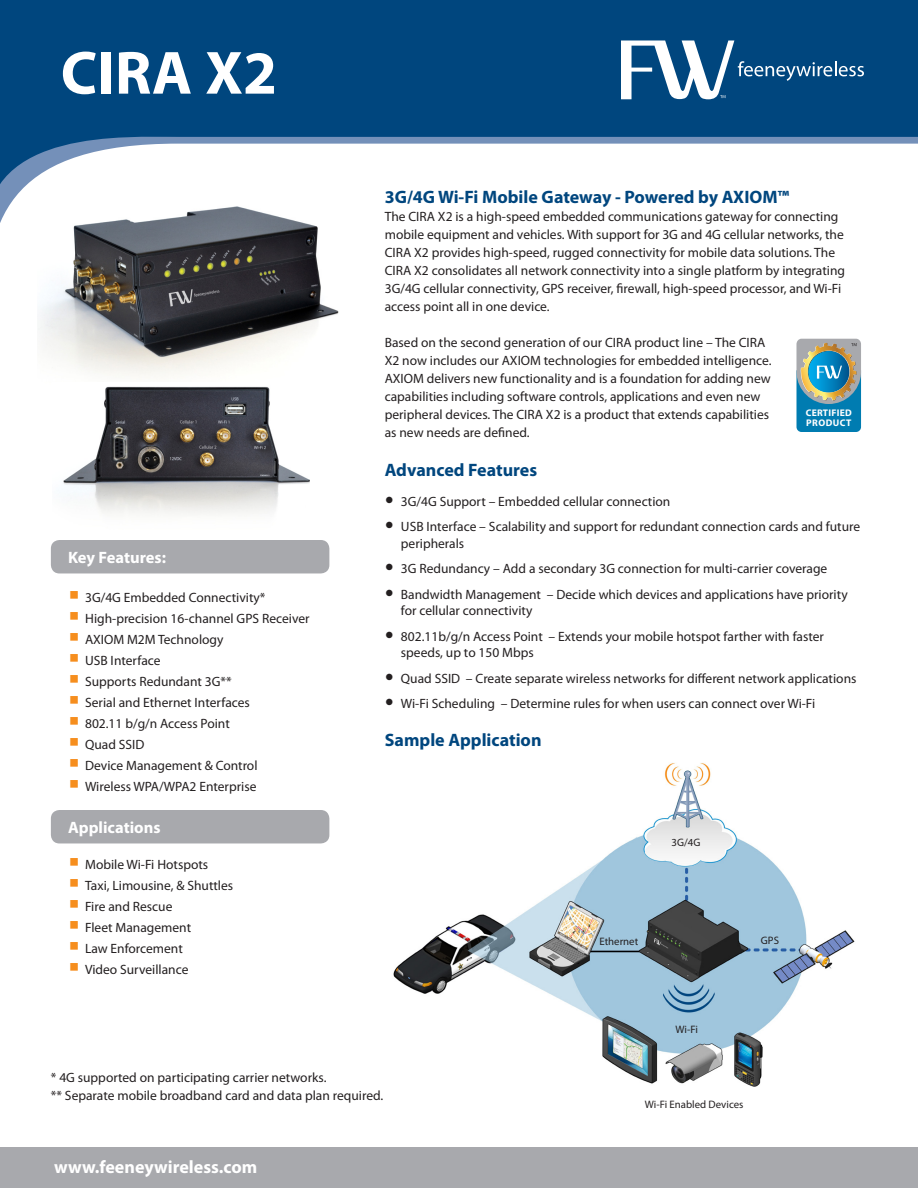
<style>
.page{position:relative;width:918px;height:1188px;background:#fff}
.page>*{position:absolute;margin:0;border:0;box-sizing:border-box;transform-origin:0 0}
.t1{font:700 61.5px "Myriad Pro";color:#fff}
.t2{font:700 18px "Myriad Pro";color:#00467e}
.t3{font:700 18px "Myriad Pro";color:#fff}
.t4{font:700 16.5px "Myriad Pro";color:#fff}
.t5{font:13.5px/18px "Myriad Pro";color:#231f20}
.t6{font:10.8px "Myriad Pro";color:#231f20}
.t7{font:700 9.6px/10.1px "Myriad";letter-spacing:.025em;color:#fff}
</style>
<div class="page">
<svg style="left:0;top:0;width:918px;height:223px;fill:#00467e"></svg>
<div style="left:0;top:1148px;width:918px;height:40px;background:#a8a9ad"></div>
<svg style="left:621px;top:40px;width:243px;height:59px"></svg>
<svg style="left:796px;top:339px;width:65px;height:93px;background:#5394a6"></svg>
<div style="left:51px;top:810px;width:278px;height:33px;background:#a8a9ad;border-radius:9px"></div>
<div style="left:51px;top:540px;width:278px;height:33px;background:#a8a9ad;border-radius:9px"></div>
<img style="left:37px;top:177px;width:327px;height:200px">
<img style="left:63px;top:386px;width:247px;height:128px">
<img style="left:393px;top:763px;width:462px;height:324px">
<p class="t1" style="left:61px;top:33px;width:218px">CIRA X2</p>
<p class="t4" style="left:68px;top:547px;width:99px">Key Features:</p>
<p class="t5" style="left:85px;top:588px;width:182px">3G/4G Embedded Connectivity*</p>
<p class="t5" style="left:85px;top:609px;width:226px">High-precision 16-channel GPS Receiver</p>
<p class="t5" style="left:85px;top:630px;width:140px">AXIOM M2M Technology</p>
<p class="t5" style="left:85px;top:651px;width:77px">USB Interface</p>
<p class="t5" style="left:85px;top:672px;width:148px">Supports Redundant 3G**</p>
<p class="t5" style="left:85px;top:693px;width:166px">Serial and Ethernet Interfaces</p>
<p class="t5" style="left:85px;top:714px;width:146px">802.11 b/g/n Access Point</p>
<p class="t5" style="left:85px;top:735px;width:61px">Quad SSID</p>
<p class="t5" style="left:85px;top:756px;width:174px">Device Management &amp; Control</p>
<p class="t5" style="left:85px;top:777px;width:173px">Wireless WPA/WPA2 Enterprise</p>
<p class="t4" style="left:68px;top:817px;width:94px">Applications</p>
<p class="t5" style="left:85px;top:855px;width:125px">Mobile Wi-Fi Hotspots</p>
<p class="t5" style="left:85px;top:876px;width:150px">Taxi, Limousine, &amp; Shuttles</p>
<p class="t5" style="left:85px;top:897px;width:89px">Fire and Rescue</p>
<p class="t5" style="left:85px;top:918px;width:108px">Fleet Management</p>
<p class="t5" style="left:85px;top:939px;width:99px">Law Enforcement</p>
<p class="t5" style="left:85px;top:960px;width:105px">Video Surveillance</p>
<p class="t2" style="left:385px;top:185px;width:406px">3G/4G Wi-Fi Mobile Gateway - Powered by AXIOM™</p>
<p class="t5" style="left:385px;top:207px;width:462px">The CIRA X2 is a high-speed embedded communications gateway for connecting mobile equipment and vehicles. With support for 3G and 4G cellular networks, the CIRA X2 provides high-speed, rugged connectivity for mobile data solutions. The CIRA X2 consolidates all network connectivity into a single platform by integrating 3G/4G cellular connectivity, GPS receiver, firewall, high-speed processor, and Wi-Fi access point all in one device.</p>
<p class="t5" style="left:385px;top:333px;width:388px">Based on the second generation of our CIRA product line – The CIRA X2 now includes our AXIOM technologies for embedded intelligence.<br>AXIOM delivers new functionality and is a foundation for adding new capabilities including software controls, applications and even new peripheral devices. The CIRA X2 is a product that extends capabilities as new needs are defined.</p>
<p class="t2" style="left:385px;top:458px;width:154px">Advanced Features</p>
<p class="t5" style="left:401px;top:492px;width:271px">3G/4G Support – Embedded cellular connection</p>
<p class="t5" style="left:401px;top:518px;width:461px;line-height:16.5px">USB Interface – Scalability and support for redundant connection cards and future peripherals</p>
<p class="t5" style="left:401px;top:559px;width:428px">3G Redundancy – Add a secondary 3G connection for multi-carrier coverage</p>
<p class="t5" style="left:401px;top:586px;width:448px;line-height:16.5px">Bandwidth Management – Decide which devices and applications have priority for cellular connectivity</p>
<p class="t5" style="left:401px;top:628px;width:425px;line-height:16.5px">802.11b/g/n Access Point – Extends your mobile hotspot farther with faster speeds, up to 150 Mbps</p>
<p class="t5" style="left:401px;top:669px;width:457px">Quad SSID – Create separate wireless networks for different network applications</p>
<p class="t5" style="left:401px;top:694px;width:416px">Wi-Fi Scheduling – Determine rules for when users can connect over Wi-Fi</p>
<p class="t2" style="left:385px;top:728px;width:158px">Sample Application</p>
<p class="t7" style="left:806px;top:408px;width:48px">CERTIFIED<br>PRODUCT</p>
<p class="t6" style="left:672px;top:835px;width:30px">3G/4G</p>
<p class="t6" style="left:599px;top:934px;width:40px">Ethernet</p>
<p class="t6" style="left:761px;top:934px;width:20px">GPS</p>
<p class="t6" style="left:676px;top:1022px;width:24px">Wi-Fi</p>
<p class="t5" style="left:51px;top:1068px;width:277px">* 4G supported on participating carrier networks.</p>
<p class="t5" style="left:51px;top:1086px;width:334px">** Separate mobile broadband card and data plan required.</p>
<h2 class="t3" style="left:54px;top:1155px;width:205px">www.feeneywireless.com</h2>
<p class="t6" style="left:645px;top:1098px;width:100px">Wi-Fi Enabled Devices</p>
</div>
